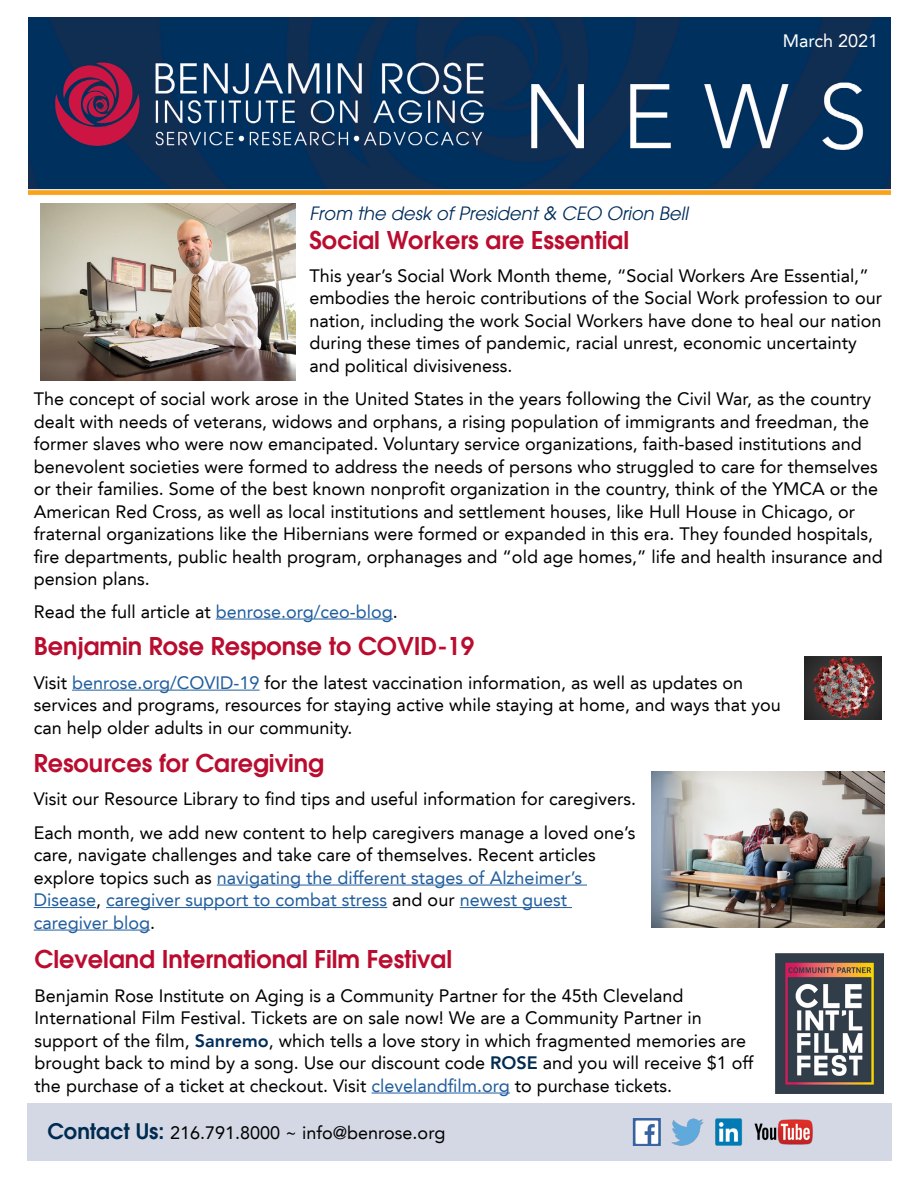
<style>
.page{position:relative;width:918px;height:1188px;background:#fff}
.page>*{position:absolute;margin:0;border:0;box-sizing:border-box;transform-origin:0 0}
.t1{font:600 24px "Avant Garde";color:#ba0c2f}
.t2{font:18px/22.5px "Avenir LT";color:#000}
.t3{font:18px/22.5px "Avenir LT";color:#215e9e}
.t4{font:italic 18px "Avant Garde";color:#002d5b}
.t5{font:18px "Avenir LT";color:#fff}
.s1{color:#215e9e}
.s2{color:#000}
.s3{font-weight:800;color:#002d5b}
.s4{font-weight:800;color:#002b51}
.s5{font-family:"Avant Garde";font-weight:600;font-size:21px;color:#002b51}
</style>
<div class="page">
<div style="left:27px;top:1104px;width:865px;height:57px;background:#d4d8e4"></div>
<img style="left:632px;top:1119px;width:181px;height:27px">
<hr style="left:216px;top:619px;width:177px;height:1px;background:#215e9e">
<img style="left:29px;top:18px;width:862px;height:177px">
<img style="left:41px;top:203px;width:255px;height:178px">
<hr style="left:217px;top:885px;width:370px;height:1px;background:#215e9e">
<hr style="left:34px;top:907px;width:62px;height:1px;background:#215e9e">
<hr style="left:106px;top:907px;width:281px;height:1px;background:#215e9e">
<hr style="left:460px;top:907px;width:112px;height:1px;background:#215e9e">
<hr style="left:34px;top:930px;width:116px;height:1px;background:#215e9e">
<img style="left:651px;top:772px;width:234px;height:155px">
<hr style="left:72px;top:690px;width:188px;height:1px;background:#215e9e">
<img style="left:805px;top:656px;width:77px;height:63px">
<hr style="left:372px;top:1093px;width:138px;height:1px;background:#215e9e">
<img style="left:776px;top:953px;width:107px;height:141px">
<p class="t5" style="left:783px;top:30px;width:97px">March 2021</p>
<p class="t4" style="left:309px;top:202px;width:380px">From the desk of President &amp; CEO Orion Bell</p>
<h1 class="t1" style="left:309px;top:224px;width:321px">Social Workers are Essential</h1>
<p class="t2" style="left:309px;top:265px;width:574px">This year’s Social Work Month theme, “Social Workers Are Essential,” embodies the heroic contributions of the Social Work profession to our nation, including the work Social Workers have done to heal our nation during these times of pandemic, racial unrest, economic uncertainty and political divisiveness.</p>
<p class="t2" style="left:34px;top:388px;width:851px">The concept of social work arose in the United States in the years following the Civil War, as the country dealt with needs of veterans, widows and orphans, a rising population of immigrants and freedman, the former slaves who were now emancipated. Voluntary service organizations, faith-based institutions and benevolent societies were formed to address the needs of persons who struggled to care for themselves or their families. Some of the best known nonprofit organization in the country, think of the YMCA or the American Red Cross, as well as local institutions and settlement houses, like Hull House in Chicago, or fraternal organizations like the Hibernians were formed or expanded in this era. They founded hospitals, fire departments, public health program, orphanages and “old age homes,” life and health insurance and pension plans.</p>
<p class="t2" style="left:34px;top:600px;width:366px">Read the full article at <span class="s1">benrose.org/ceo-blog</span>.</p>
<h1 class="t1" style="left:34px;top:631px;width:442px">Benjamin Rose Response to COVID-19</h1>
<p class="t2" style="left:34px;top:671px;width:749px">Visit <span class="s1">benrose.org/COVID-19</span> for the latest vaccination information, as well as updates on services and programs, resources for staying active while staying at home, and ways that you can help older adults in our community.</p>
<h1 class="t1" style="left:34px;top:748px;width:292px">Resources for Caregiving</h1>
<p class="t2" style="left:34px;top:783px;width:604px;line-height:33.3px">Visit our Resource Library to find tips and useful information for caregivers.<br>Each month, we add new content to help caregivers manage a loved one’s</p>
<p class="t3" style="left:34px;top:844px;width:563px"><span class="s2">care, navigate challenges and take care of themselves. Recent articles explore topics such as</span> navigating the different stages of Alzheimer’s Disease<span class="s2">,</span> caregiver support to combat stress <span class="s2">and our</span> newest guest caregiver blog<span class="s2">.</span></p>
<h1 class="t1" style="left:35px;top:944px;width:419px">Cleveland International Film Festival</h1>
<p class="t2" style="left:35px;top:984px;width:720px">Benjamin Rose Institute on Aging is a Community Partner for the 45th Cleveland International Film Festival. Tickets are on sale now! We are a Community Partner in support of the film, <span class="s3">Sanremo</span>, which tells a love story in which fragmented memories are brought back to mind by a song. Use our discount code <span class="s4">ROSE</span> and you will receive $1 off the purchase of a ticket at checkout. Visit <span class="s1">clevelandfilm.org</span> to purchase tickets.</p>
<p class="t2" style="left:48px;top:1122px;width:399px"><span class="s5">Contact Us:</span> 216.791.8000 ~ info@benrose.org</p>
</div>
